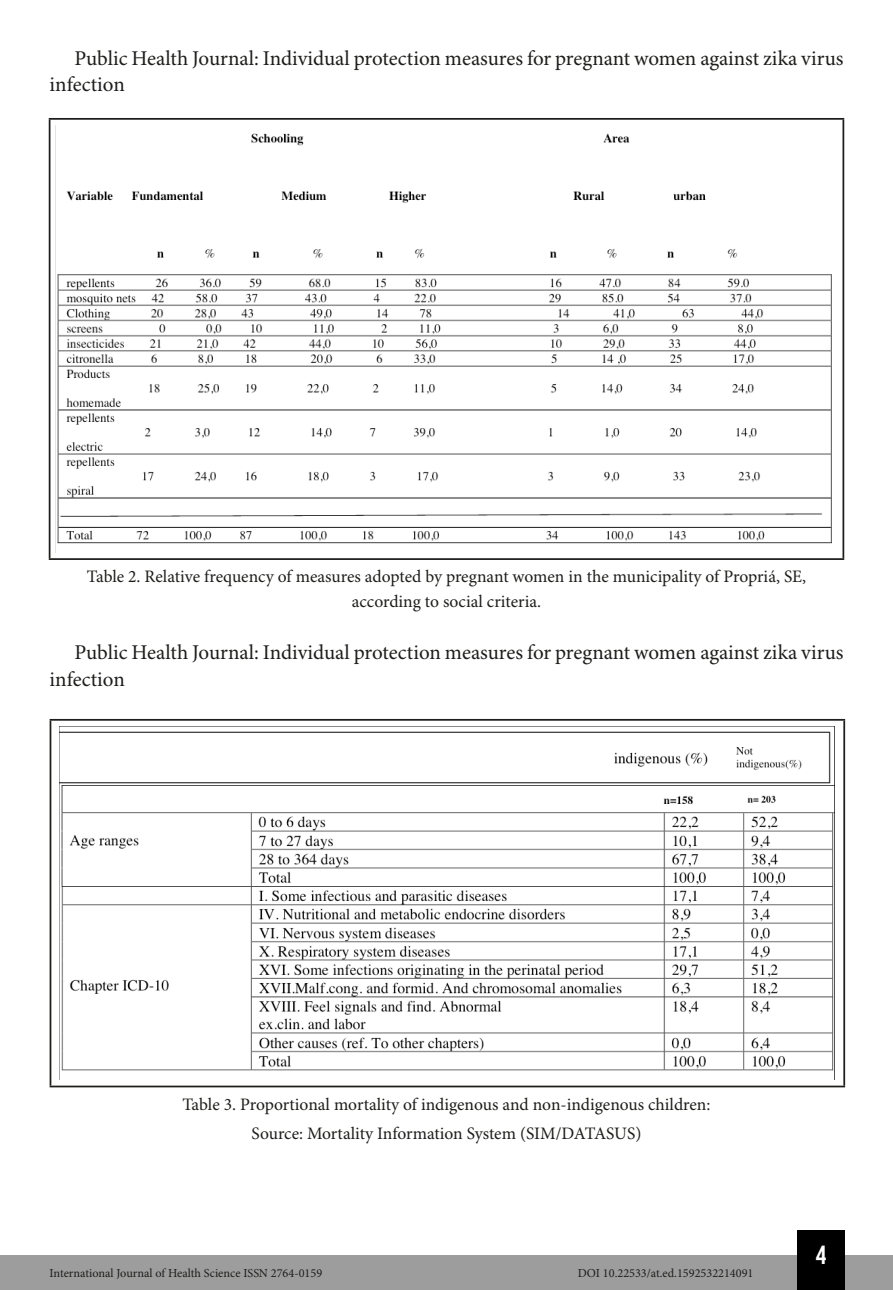
<style>
.page{position:relative;width:893px;height:1290px;background:#fff}
.page>*{position:absolute;margin:0;border:0;box-sizing:border-box;transform-origin:0 0}
.t1{font:26.25px "Bebas Kai";color:#fff}
.t2{font:21px/26.2px "Minion Pro";color:#1d1d1b}
.t3{font:17.5px/24.5px "Minion Pro";letter-spacing:-.005em;color:#1d1d1b;text-align:center}
.t4{font:12.25px "Minion Pro";color:#1d1d1b}
</style>
<div class="page">
<div style="left:0;top:1255px;width:893px;height:35px;background:#9d9d9d"></div>
<div style="left:797px;top:1230px;width:48px;height:60px;background:#000"></div>
<hr style="left:49px;top:118px;width:795px;height:2px;background:#1d1d1b">
<hr style="left:49px;top:120px;width:1px;height:438px;background:#1d1d1b">
<hr style="left:842px;top:120px;width:2px;height:438px;background:#1d1d1b">
<hr style="left:49px;top:558px;width:795px;height:2px;background:#1d1d1b">
<img style="left:57px;top:133px;width:775px;height:411px">
<hr style="left:50px;top:719px;width:795px;height:2px;background:#1d1d1b">
<hr style="left:50px;top:721px;width:1px;height:364px;background:#1d1d1b">
<hr style="left:843px;top:721px;width:2px;height:364px;background:#1d1d1b">
<hr style="left:50px;top:1085px;width:795px;height:2px;background:#1d1d1b">
<img style="left:60px;top:727px;width:775px;height:352px">
<p class="t2" style="left:50px;top:46px;width:795px;text-indent:25px">Public Health Journal: Individual protection measures for pregnant women against zika virus infection</p>
<p class="t3" style="left:87px;top:565px;width:721px">Table 2. Relative frequency of measures adopted by pregnant women in the municipality of Propriá, SE, according to social criteria.</p>
<p class="t2" style="left:50px;top:640px;width:795px;text-indent:25px">Public Health Journal: Individual protection measures for pregnant women against zika virus infection</p>
<p class="t3" style="left:182px;top:1090px;width:530px;line-height:29.4px">Table 3. Proportional mortality of indigenous and non-indigenous children:<br>Source: Mortality Information System (SIM/DATASUS)</p>
<p class="t4" style="left:50px;top:1266px;width:274px">International Journal of Health Science ISSN 2764-0159</p>
<p class="t4" style="left:578px;top:1266px;width:177px">DOI 10.22533/at.ed.1592532214091</p>
<h1 class="t1" style="left:816px;top:1241px;width:12px">4</h1>
</div>
